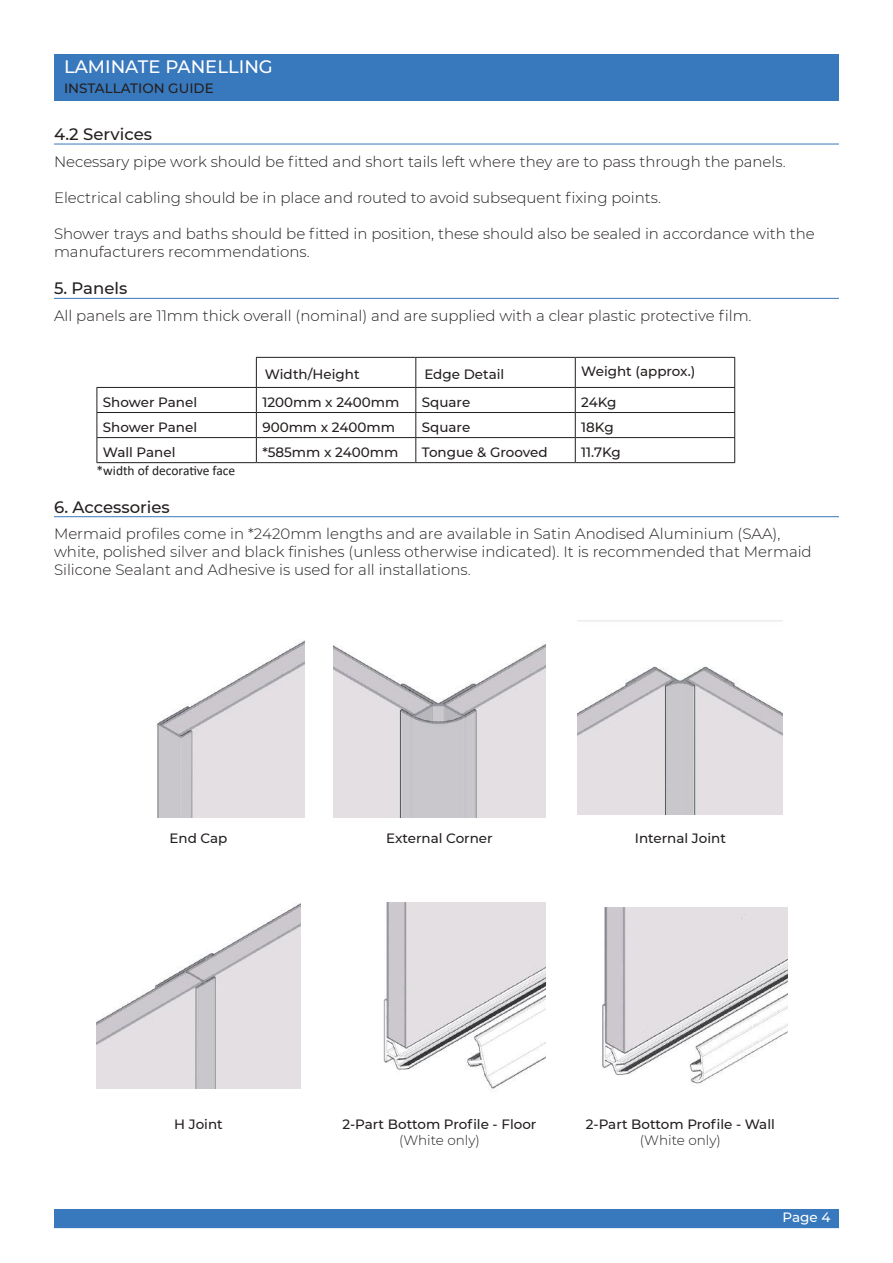
<style>
.page{position:relative;width:893px;height:1263px;background:#fff}
.page>*{position:absolute;margin:0;border:0;box-sizing:border-box;transform-origin:0 0}
.t1{font:500 18px "Montserrat";color:#fff}
.t2{font:500 16.5px "Montserrat";color:#241f1f}
.t3{font:300 15px/18px "Montserrat";color:#241f1f}
.t4{font:500 13.5px "Montserrat";color:#241f1f}
.t5{font:13.5px "Calibri";color:#241f1f}
.t6{font:300 13.5px "Montserrat";color:#241f1f}
.t7{font:500 13.5px "Montserrat";color:#fff}
</style>
<div class="page">
<div style="left:55px;top:55px;width:783px;height:45px;background:#3878bc"></div>
<div style="left:54px;top:54px;width:785px;height:47px;border:2px solid #3878bc"></div>
<div style="left:54px;top:1209px;width:785px;height:19px;background:#3878bc"></div>
<hr style="left:54px;top:144px;width:785px;height:1px;background:#3878bc">
<hr style="left:54px;top:298px;width:785px;height:1px;background:#3878bc">
<hr style="left:54px;top:516px;width:785px;height:1px;background:#3878bc">
<hr style="left:256px;top:412px;width:160px;height:1px;background:#241f1f">
<hr style="left:416px;top:412px;width:159px;height:1px;background:#241f1f">
<hr style="left:575px;top:412px;width:160px;height:1px;background:#241f1f">
<hr style="left:256px;top:437px;width:160px;height:1px;background:#241f1f">
<hr style="left:416px;top:437px;width:159px;height:1px;background:#241f1f">
<hr style="left:575px;top:437px;width:160px;height:1px;background:#241f1f">
<hr style="left:256px;top:462px;width:160px;height:1px;background:#241f1f">
<hr style="left:416px;top:462px;width:159px;height:1px;background:#241f1f">
<hr style="left:575px;top:462px;width:160px;height:1px;background:#241f1f">
<hr style="left:256px;top:357px;width:160px;height:1px;background:#241f1f">
<hr style="left:416px;top:357px;width:159px;height:1px;background:#241f1f">
<svg style="left:415px;top:358px;width:1px;height:104px"></svg>
<hr style="left:575px;top:357px;width:160px;height:1px;background:#241f1f">
<svg style="left:575px;top:358px;width:1px;height:104px"></svg>
<svg style="left:734px;top:358px;width:1px;height:104px"></svg>
<hr style="left:256px;top:387px;width:160px;height:1px;background:#241f1f">
<hr style="left:416px;top:387px;width:159px;height:1px;background:#241f1f">
<hr style="left:575px;top:387px;width:160px;height:1px;background:#241f1f">
<hr style="left:97px;top:412px;width:159px;height:1px;background:#241f1f">
<hr style="left:97px;top:437px;width:159px;height:1px;background:#241f1f">
<svg style="left:97px;top:388px;width:1px;height:74px"></svg>
<hr style="left:97px;top:462px;width:159px;height:1px;background:#241f1f">
<svg style="left:256px;top:358px;width:1px;height:104px"></svg>
<hr style="left:97px;top:387px;width:159px;height:1px;background:#241f1f">
<img style="left:157px;top:640px;width:147px;height:178px">
<img style="left:333px;top:644px;width:213px;height:174px">
<img style="left:578px;top:620px;width:205px;height:194px">
<img style="left:96px;top:903px;width:205px;height:185px">
<img style="left:383px;top:902px;width:163px;height:190px">
<img style="left:602px;top:907px;width:185px;height:177px">
<p class="t1" style="left:64px;top:54px;width:210px">LAMINATE PANELLING</p>
<p class="t4" style="left:64px;top:79px;width:151px">INSTALLATION GUIDE</p>
<p class="t2" style="left:54px;top:123px;width:100px">4.2 Services</p>
<p class="t3" style="left:54px;top:152px;width:733px">Necessary pipe work should be fitted and short tails left where they are to pass through the panels.</p>
<p class="t3" style="left:54px;top:188px;width:608px">Electrical cabling should be in place and routed to avoid subsequent fixing points.</p>
<p class="t3" style="left:54px;top:224px;width:762px">Shower trays and baths should be fitted in position, these should also be sealed in accordance with the manufacturers recommendations.</p>
<p class="t2" style="left:54px;top:277px;width:75px">5. Panels</p>
<p class="t3" style="left:54px;top:306px;width:699px">All panels are 11mm thick overall (nominal) and are supplied with a clear plastic protective film.</p>
<p class="t4" style="left:265px;top:365px;width:96px">Width/Height</p>
<p class="t4" style="left:424px;top:365px;width:81px">Edge Detail</p>
<p class="t4" style="left:581px;top:362px;width:116px">Weight (approx.)</p>
<p class="t4" style="left:103px;top:392px;width:96px">Shower Panel</p>
<p class="t4" style="left:262px;top:392px;width:139px">1200mm x 2400mm</p>
<p class="t4" style="left:422px;top:392px;width:50px">Square</p>
<p class="t4" style="left:581px;top:392px;width:37px">24Kg</p>
<p class="t4" style="left:103px;top:417px;width:96px">Shower Panel</p>
<p class="t4" style="left:262px;top:417px;width:134px">900mm x 2400mm</p>
<p class="t4" style="left:422px;top:417px;width:50px">Square</p>
<p class="t4" style="left:581px;top:417px;width:34px">18Kg</p>
<p class="t4" style="left:103px;top:442px;width:74px">Wall Panel</p>
<p class="t4" style="left:262px;top:442px;width:137px">*585mm x 2400mm</p>
<p class="t4" style="left:422px;top:442px;width:127px">Tongue &amp; Grooved</p>
<p class="t4" style="left:581px;top:442px;width:41px">11.7Kg</p>
<p class="t5" style="left:97px;top:461px;width:140px">*width of decorative face</p>
<p class="t2" style="left:54px;top:495px;width:117px">6. Accessories</p>
<p class="t3" style="left:54px;top:524px;width:759px">Mermaid profiles come in *2420mm lengths and are available in Satin Anodised Aluminium (SAA), white, polished silver and black finishes (unless otherwise indicated). It is recommended that Mermaid<br>Silicone Sealant and Adhesive is used for all installations.</p>
<p class="t4" style="left:169px;top:829px;width:60px">End Cap</p>
<p class="t4" style="left:386px;top:829px;width:108px">External Corner</p>
<p class="t4" style="left:635px;top:829px;width:93px">Internal Joint</p>
<p class="t4" style="left:174px;top:1114px;width:50px">H Joint</p>
<p class="t4" style="left:342px;top:1114px;width:195px">2-Part Bottom Profile - Floor</p>
<p class="t6" style="left:399px;top:1131px;width:82px">(White only)</p>
<p class="t4" style="left:586px;top:1114px;width:190px">2-Part Bottom Profile - Wall</p>
<p class="t6" style="left:640px;top:1131px;width:82px">(White only)</p>
<p class="t7" style="left:783px;top:1208px;width:49px">Page 4</p>
</div>
